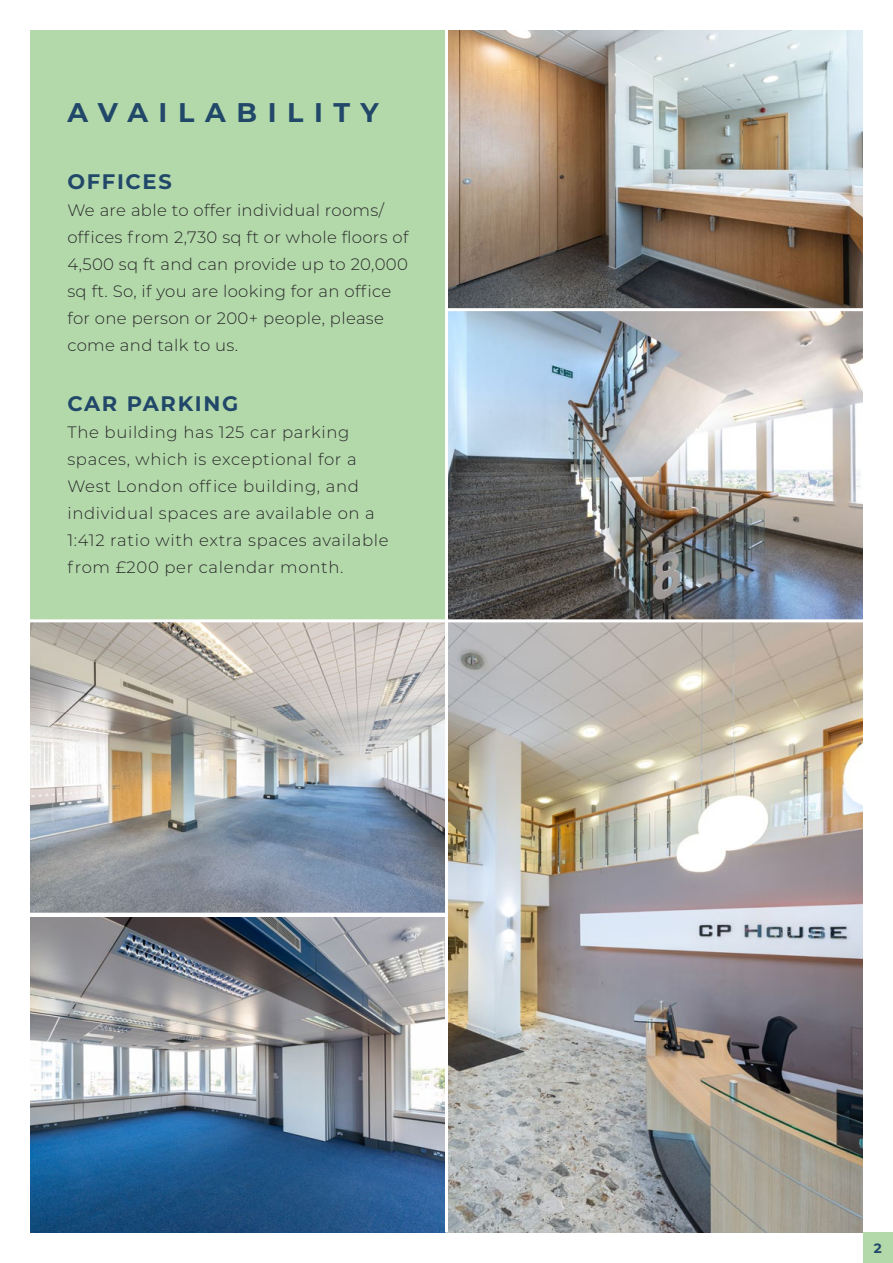
<style>
.page{position:relative;width:893px;height:1263px;background:#fff}
.page>*{position:absolute;margin:0;border:0;box-sizing:border-box;transform-origin:0 0}
.t1{font:700 27px "Montserrat";letter-spacing:.39em;color:#214769}
.t2{font:700 21px "Montserrat";letter-spacing:.08em;color:#214769}
.t3{font:300 16.5px/27px "Montserrat";letter-spacing:.03em;color:#282828}
.t4{font:700 13.5px "Montserrat";color:#214769}
</style>
<div class="page">
<div style="left:0;top:0;width:446px;height:621px;background:#b3d9ab"></div>
<img style="left:448px;top:31px;width:414px;height:1201px">
<img style="left:31px;top:917px;width:414px;height:315px">
<img style="left:31px;top:622px;width:414px;height:291px">
<hr style="left:448px;top:308px;width:445px;height:3px;background:#fff">
<hr style="left:0;top:619px;width:893px;height:3px;background:#fff">
<div style="left:0;top:0;width:893px;height:1263px;border:30px solid #fff"></div>
<div style="left:863px;top:1233px;width:30px;height:30px;background:#b3d9ab"></div>
<hr style="left:445px;top:0;width:3px;height:1232px;background:#fff">
<h1 class="t1" style="left:67px;top:93px;width:313px">AVAILABILITY</h1>
<p class="t2" style="left:67px;top:166px;width:106px">OFFICES</p>
<p class="t3" style="left:67px;top:196px;width:343px">We are able to offer individual rooms/ offices from 2,730 sq ft or whole floors of 4,500 sq ft and can provide up to 20,000 sq ft. So, if you are looking for an office for one person or 200+ people, please come and talk to us.</p>
<p class="t2" style="left:67px;top:388px;width:172px">CAR PARKING</p>
<p class="t3" style="left:67px;top:418px;width:323px">The building has 125 car parking spaces, which is exceptional for a West London office building, and individual spaces are available on a 1:412 ratio with extra spaces available from £200 per calendar month.</p>
<p class="t4" style="left:874px;top:1238px;width:9px">2</p>
</div>
